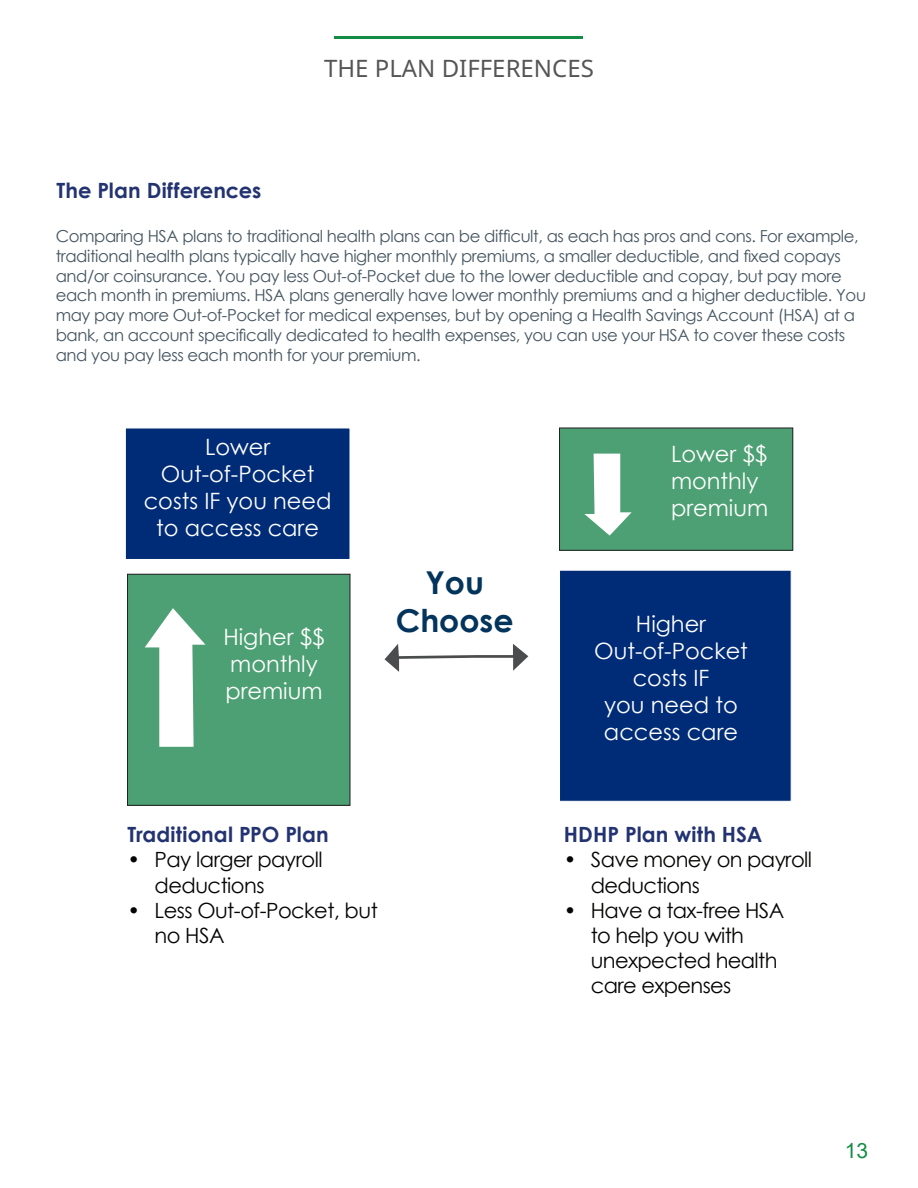
<style>
.page{position:relative;width:918px;height:1188px;background:#fff}
.page>*{position:absolute;margin:0;border:0;box-sizing:border-box;transform-origin:0 0}
.t1{font:700 31.5px "Century Gothic";color:#03345b}
.TOC_Header{font:24px "Noto Sans";color:#565657}
.t2{font:22.5px/27px "Century Gothic";color:#fff;text-align:center}
.t3{font:21px/25.2px "Century Gothic";letter-spacing:-.03em;color:#040503}
.Body_Copy{font:700 21px "Century Gothic";letter-spacing:.005em;color:#233371}
.t4{font:21px "Arial";color:#158c44}
.t5{font:16.5px/19.8px "Century Gothic";letter-spacing:-.025em;color:#455560}
</style>
<div class="page">
<hr style="left:335px;top:36px;width:248px;height:3px;background:#158c44">
<div style="left:125px;top:428px;width:225px;height:132px;background:#002c77;border:1px solid #fff"></div>
<div style="left:128px;top:574px;width:222px;height:231px;background:#4da074"></div>
<div style="left:127px;top:574px;width:223px;height:232px;border:1px solid #231f20"></div>
<div style="left:560px;top:428px;width:233px;height:122px;background:#4da074"></div>
<div style="left:559px;top:428px;width:234px;height:122px;border:1px solid #231f20"></div>
<div style="left:559px;top:570px;width:232px;height:231px;background:#002c77"></div>
<svg style="left:584px;top:454px;width:48px;height:82px"></svg>
<svg style="left:385px;top:644px;width:143px;height:28px"></svg>
<svg style="left:145px;top:608px;width:60px;height:139px"></svg>
<p class="Body_Copy" style="left:56px;top:174px;width:206px">The Plan Differences</p>
<p class="TOC_Header" style="left:324px;top:51px;width:271px">THE PLAN DIFFERENCES</p>
<p class="t5" style="left:56px;top:226px;width:812px">Comparing HSA plans to traditional health plans can be difficult, as each has pros and cons. For example, traditional health plans typically have higher monthly premiums, a smaller deductible, and fixed copays and/or coinsurance. You pay less Out-of-Pocket due to the lower deductible and copay, but pay more each month in premiums. HSA plans generally have lower monthly premiums and a higher deductible. You may pay more Out-of-Pocket for medical expenses, but by opening a Health Savings Account (HSA) at a bank, an account specifically dedicated to health expenses, you can use your HSA to cover these costs and you pay less each month for your premium.</p>
<p class="t2" style="left:205px;top:433px;width:67px">Lower</p>
<p class="t2" style="left:144px;top:460px;width:189px">Out-of-Pocket costs IF you need to access care</p>
<p class="t2" style="left:223px;top:623px;width:103px">Higher $$</p>
<p class="t2" style="left:230px;top:650px;width:89px">monthly</p>
<p class="t2" style="left:225px;top:677px;width:99px">premium</p>
<p class="t1" style="left:425px;top:558px;width:60px">You</p>
<p class="t1" style="left:396px;top:596px;width:119px">Choose</p>
<p class="Body_Copy" style="left:128px;top:819px;width:203px">Traditional PPO Plan</p>
<p class="t3" style="left:155px;top:847px;width:170px;text-indent:-27px">• Pay larger payroll deductions</p>
<p class="t3" style="left:155px;top:897px;width:225px;text-indent:-27px">• Less Out-of-Pocket, but no HSA</p>
<p class="t2" style="left:671px;top:440px;width:98px">Lower $$</p>
<p class="t2" style="left:671px;top:467px;width:89px">monthly</p>
<p class="t2" style="left:671px;top:494px;width:99px">premium</p>
<p class="t2" style="left:636px;top:610px;width:72px">Higher</p>
<p class="t2" style="left:594px;top:637px;width:155px">Out-of-Pocket</p>
<p class="t2" style="left:633px;top:664px;width:78px">costs IF</p>
<p class="t2" style="left:604px;top:691px;width:135px">you need to</p>
<p class="t2" style="left:604px;top:718px;width:136px">access care</p>
<p class="Body_Copy" style="left:564px;top:819px;width:200px">HDHP Plan with HSA</p>
<p class="t3" style="left:591px;top:847px;width:223px;text-indent:-27px">• Save money on payroll deductions</p>
<p class="t3" style="left:591px;top:897px;width:195px;text-indent:-27px">• Have a tax-free HSA to help you with unexpected health care expenses</p>
<p class="t4" style="left:845px;top:1136px;width:25px">13</p>
</div>
